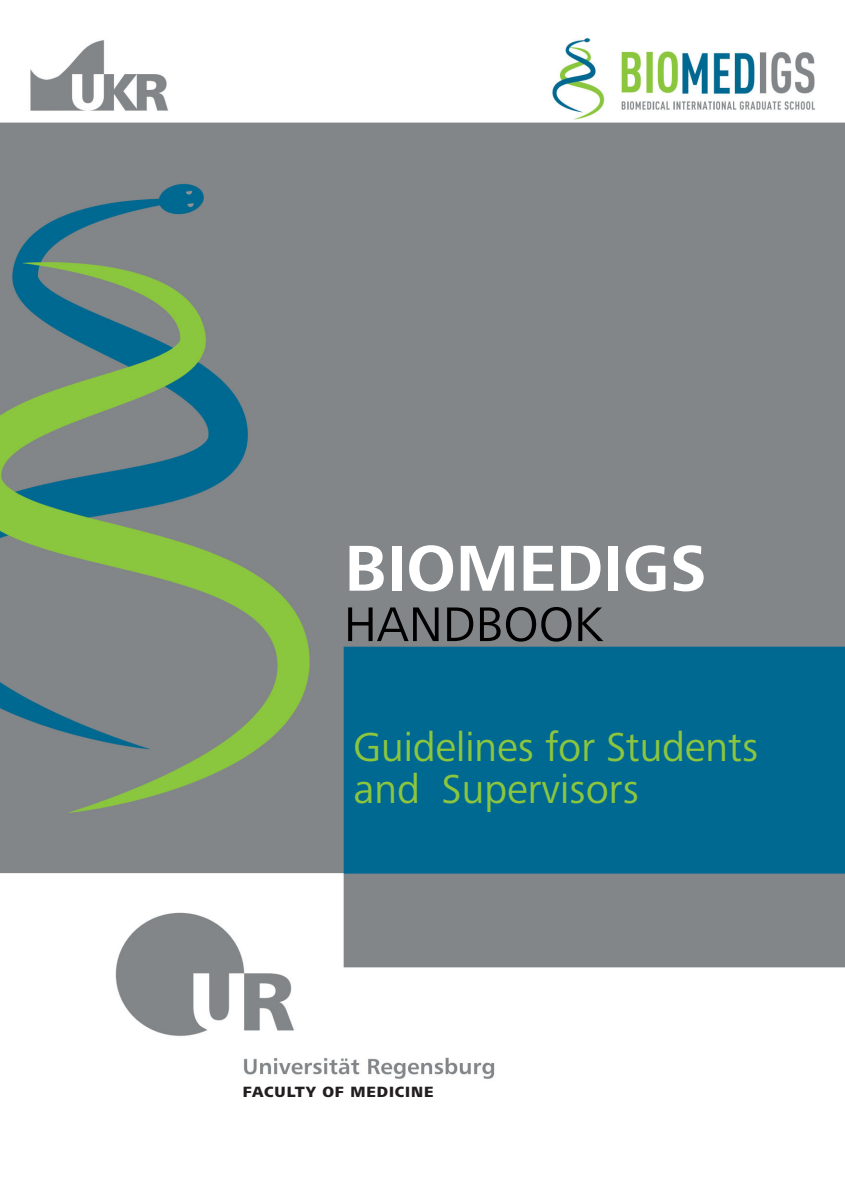
<style>
.page{position:relative;width:845px;height:1202px;background:#fff}
.page>*{position:absolute;margin:0;border:0;box-sizing:border-box;transform-origin:0 0}
.Head{font:700 67.2px "Frutiger Next LTW1 G";color:#fff}
.Head-2{font:50.4px "Frutiger Next LTW1 G";color:#000}
.Head-3{font:42px/42px "Frutiger Next LTW1 G";color:#8bc63e}
.Fakultaet_U1{font:800 15.4px "Frutiger Next LTW1 G";letter-spacing:.06em;color:#231f20}
</style>
<div class="page">
<img style="left:0;top:37px;width:845px;height:1042px">
<p class="Head" style="left:345px;top:530px;width:364px">BIOMEDIGS</p>
<p class="Head-2" style="left:344px;top:595px;width:261px">HANDBOOK</p>
<p class="Head-3" style="left:353px;top:727px;width:407px">Guidelines for Students and Supervisors</p>
<p class="Fakultaet_U1" style="left:243px;top:1083px;width:192px">FACULTY OF MEDICINE</p>
</div>
